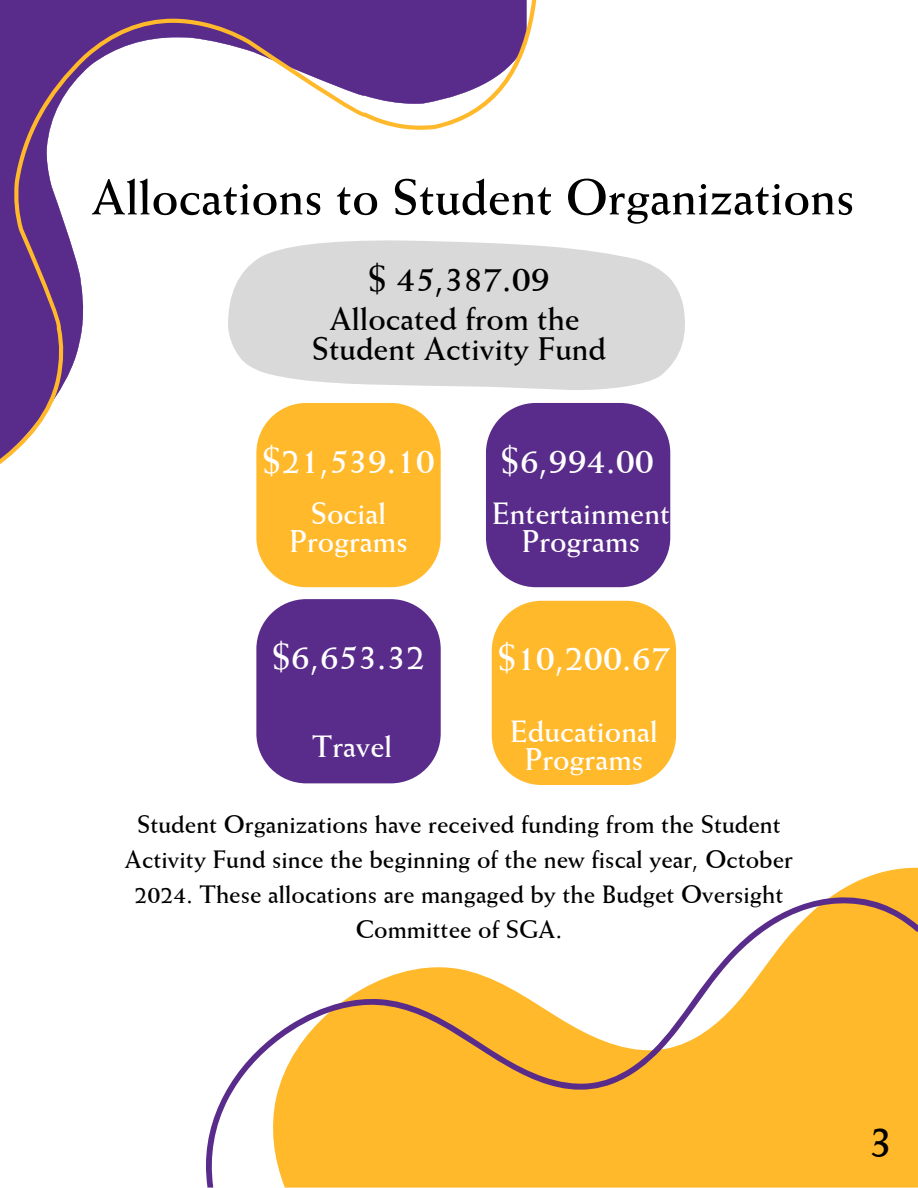
<style>
.page{position:relative;width:918px;height:1188px;background:#fff}
.page>*{position:absolute;margin:0;border:0;box-sizing:border-box;transform-origin:0 0}
.t1{font:700 51px "Weiss BT";color:#000}
.t2{font:700 48px "Weiss BT";color:#000}
.t3{font:700 37.5px "Weiss BT";color:#fff}
.t4{font:700 37.5px "Weiss BT";color:#000}
.t5{font:700 33px/29.2px "Weiss BT";color:#000;text-align:center}
.t6{font:700 31.2px/28px "Weiss BT";color:#fff;text-align:center}
.t7{font:700 25.5px/34.8px "Weiss BT";color:#000;text-align:center}
</style>
<div class="page">
<svg style="left:830px;top:867px;width:88px;height:30px;fill:#ffb92a"></svg>
<svg style="left:206px;top:897px;width:712px;height:291px;fill:#ffb92a"></svg>
<svg style="left:0;top:0;width:537px;height:465px"></svg>
<svg style="left:228px;top:240px;width:457px;height:150px;fill:#d9d9d9"></svg>
<div style="left:492px;top:601px;width:184px;height:184px;background:#ffb92a;border-radius:50px"></div>
<div style="left:486px;top:403px;width:184px;height:184px;background:#592b8a;border-radius:50px"></div>
<div style="left:256px;top:403px;width:185px;height:184px;background:#ffb92a;border-radius:50px"></div>
<div style="left:256px;top:599px;width:185px;height:184px;background:#592b8a;border-radius:50px"></div>
<p class="t1" style="left:92px;top:165px;width:764px">Allocations to Student Organizations</p>
<h3 class="t4" style="left:368px;top:255px;width:184px">$ 45,387.09</h3>
<p class="t5" style="left:312px;top:304px;width:296px">Allocated from the<br>Student Activity Fund</p>
<h3 class="t3" style="left:262px;top:437px;width:174px">$21,539.10</h3>
<h2 class="t6" style="left:289px;top:499px;width:120px">Social<br>Programs</h2>
<p class="t3" style="left:272px;top:633px;width:155px">$6,653.32</p>
<h2 class="t6" style="left:312px;top:732px;width:81px">Travel</h2>
<p class="t3" style="left:501px;top:437px;width:155px">$6,994.00</p>
<h3 class="t6" style="left:492px;top:499px;width:180px">Entertainment<br>Programs</h3>
<p class="t3" style="left:498px;top:634px;width:174px">$10,200.67</p>
<h2 class="t6" style="left:510px;top:717px;width:149px">Educational<br>Programs</h2>
<h1 class="t7" style="left:125px;top:806px;width:670px">Student Organizations have received funding from the Student Activity Fund since the beginning of the new fiscal year, October 2024. These allocations are mangaged by the Budget Oversight Committee of SGA.</h1>
<h2 class="t2" style="left:869px;top:1111px;width:26px">3</h2>
</div>
